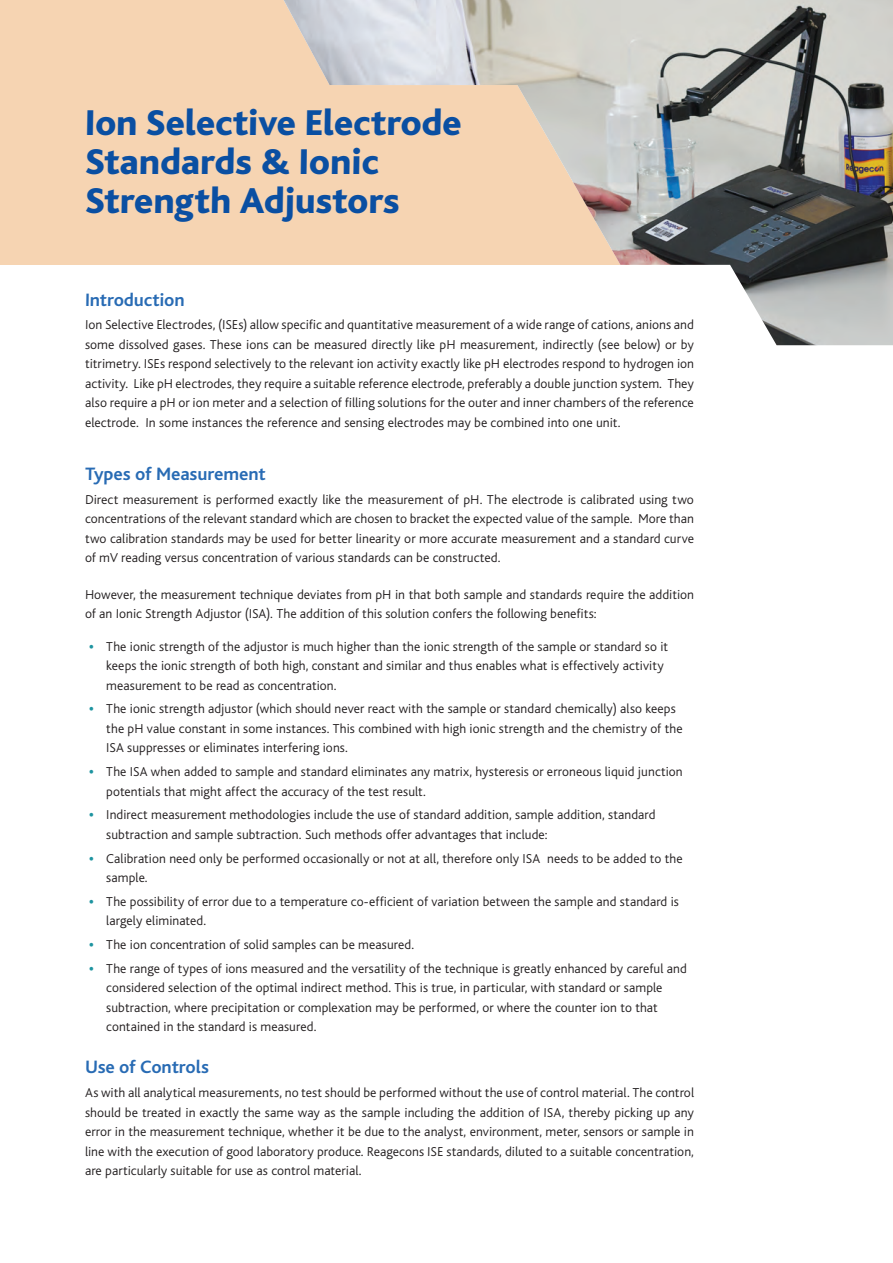
<style>
.page{position:relative;width:893px;height:1263px;background:#fff}
.page>*{position:absolute;margin:0;border:0;box-sizing:border-box;transform-origin:0 0}
.t1{font:800 37.5px "Bliss";letter-spacing:-.01em;color:#0a4fa2}
.t2{font:700 18.75px "Bliss";letter-spacing:-.015em;color:#286bb4}
.New_Bliss_Body{font:300 13.5px/19.5px "Bliss";letter-spacing:.01em;color:#231f20}
.s1{font-weight:800;color:#1e94a0}
</style>
<div class="page">
<div style="left:0;top:0;width:644px;height:265px;background:#f6d4b2"></div>
<img style="left:284px;top:0;width:609px;height:345px">
<p class="t1" style="left:85px;top:103px;width:379px">Ion Selective Electrode</p>
<p class="t1" style="left:85px;top:142px;width:296px">Standards &amp; Ionic</p>
<p class="t1" style="left:85px;top:181px;width:317px">Strength Adjustors</p>
<p class="t2" style="left:85px;top:290px;width:101px">Introduction</p>
<p class="New_Bliss_Body" style="left:85px;top:315px;width:611px;text-align:justify">Ion Selective Electrodes, (ISEs) allow specific and quantitative measurement of a wide range of cations, anions and some dissolved gases. These ions can be measured directly like pH measurement, indirectly (see below) or by titrimetry. ISEs respond selectively to the relevant ion activity exactly like pH electrodes respond to hydrogen ion activity. Like pH electrodes, they require a suitable reference electrode, preferably a double junction system. They also require a pH or ion meter and a selection of filling solutions for the outer and inner chambers of the reference electrode. In some instances the reference and sensing electrodes may be combined into one unit.</p>
<p class="t2" style="left:85px;top:464px;width:183px">Types of Measurement</p>
<p class="New_Bliss_Body" style="left:85px;top:490px;width:611px;text-align:justify">Direct measurement is performed exactly like the measurement of pH. The electrode is calibrated using two concentrations of the relevant standard which are chosen to bracket the expected value of the sample. More than two calibration standards may be used for better linearity or more accurate measurement and a standard curve of mV reading versus concentration of various standards can be constructed.</p>
<p class="New_Bliss_Body" style="left:85px;top:585px;width:611px">However, the measurement technique deviates from pH in that both sample and standards require the addition of an Ionic Strength Adjustor (ISA). The addition of this solution confers the following benefits:</p>
<p class="New_Bliss_Body" style="left:106px;top:637px;width:563px;text-indent:-17px"><span class="s1">•</span> The ionic strength of the adjustor is much higher than the ionic strength of the sample or standard so it keeps the ionic strength of both high, constant and similar and thus enables what is effectively activity measurement to be read as concentration.</p>
<p class="New_Bliss_Body" style="left:106px;top:699px;width:578px;text-indent:-17px"><span class="s1">•</span> The ionic strength adjustor (which should never react with the sample or standard chemically) also keeps the pH value constant in some instances. This combined with high ionic strength and the chemistry of the<br>ISA suppresses or eliminates interfering ions.</p>
<p class="New_Bliss_Body" style="left:106px;top:762px;width:578px;text-indent:-17px"><span class="s1">•</span> The ISA when added to sample and standard eliminates any matrix, hysteresis or erroneous liquid junction potentials that might affect the accuracy of the test result.</p>
<p class="New_Bliss_Body" style="left:106px;top:805px;width:551px;text-indent:-17px"><span class="s1">•</span> Indirect measurement methodologies include the use of standard addition, sample addition, standard subtraction and sample subtraction. Such methods offer advantages that include:</p>
<p class="New_Bliss_Body" style="left:106px;top:849px;width:578px;text-indent:-17px"><span class="s1">•</span> Calibration need only be performed occasionally or not at all, therefore only ISA needs to be added to the sample.</p>
<p class="New_Bliss_Body" style="left:106px;top:892px;width:574px;text-indent:-17px"><span class="s1">•</span> The possibility of error due to a temperature co-efficient of variation between the sample and standard is largely eliminated.</p>
<p class="New_Bliss_Body" style="left:89px;top:935px;width:326px"><span class="s1">•</span> The ion concentration of solid samples can be measured.</p>
<p class="New_Bliss_Body" style="left:106px;top:959px;width:582px;text-indent:-17px"><span class="s1">•</span> The range of types of ions measured and the versatility of the technique is greatly enhanced by careful and considered selection of the optimal indirect method. This is true, in particular, with standard or sample subtraction, where precipitation or complexation may be performed, or where the counter ion to that contained in the standard is measured.</p>
<p class="t2" style="left:85px;top:1057px;width:126px">Use of Controls</p>
<p class="New_Bliss_Body" style="left:85px;top:1083px;width:611px;text-align:justify">As with all analytical measurements, no test should be performed without the use of control material. The control should be treated in exactly the same way as the sample including the addition of ISA, thereby picking up any error in the measurement technique, whether it be due to the analyst, environment, meter, sensors or sample in line with the execution of good laboratory produce. Reagecons ISE standards, diluted to a suitable concentration, are particularly suitable for use as control material.</p>
</div>
